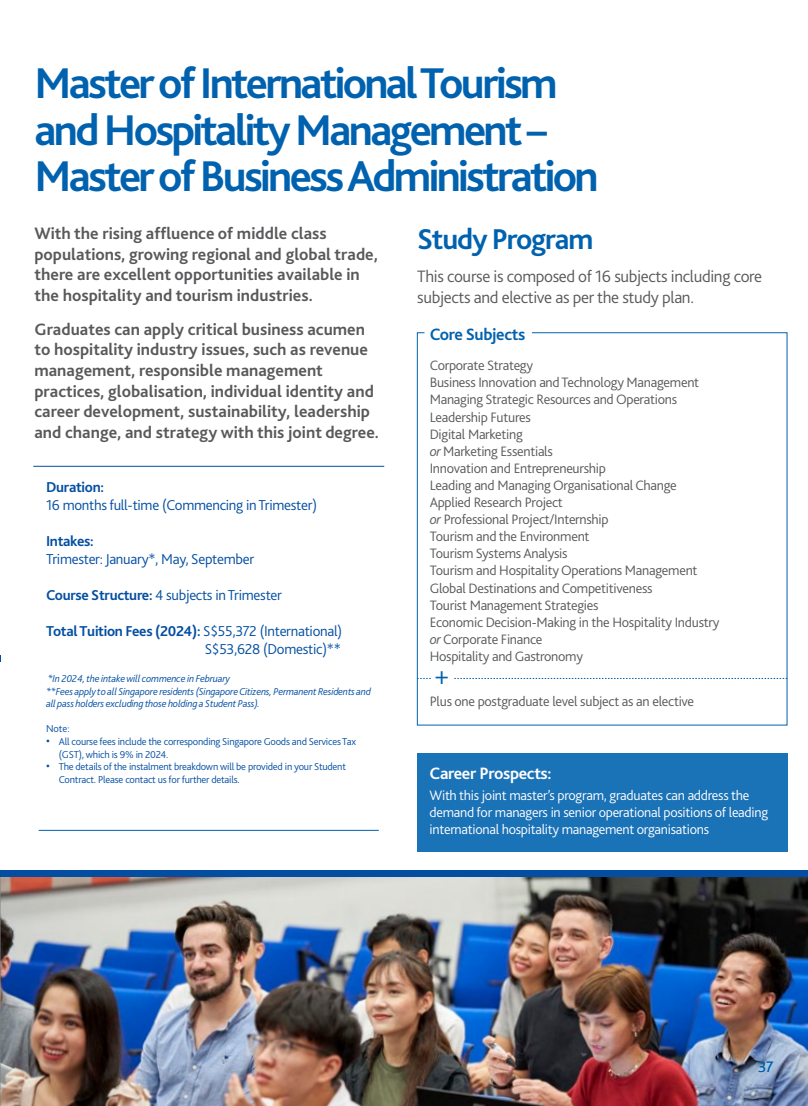
<style>
.page{position:relative;width:808px;height:1106px;background:#fff}
.page>*{position:absolute;margin:0;border:0;box-sizing:border-box;transform-origin:0 0}
.t1{font:700 45px/46.5px "Bliss 2";letter-spacing:-.06em;color:#0062af}
.t2{font:700 30px "Bliss 2";letter-spacing:-.04em;color:#0062af}
.t3{font:300 25.5px "Bliss 2";color:#0062af}
.t4{font:700 17.25px/20.7px "Bliss 2";color:#58595b}
.t5{font:300 17.25px/20.7px "Bliss 2";letter-spacing:-.02em;color:#58595b}
.t6{font:700 17.25px "Bliss 2";letter-spacing:-.02em;color:#fff}
.t7{font:700 17.25px "Bliss 2";letter-spacing:-.02em;color:#0062af}
.t8{font:300 15.75px "Bliss 2";color:#0072bc}
.t9{font:300 15px/18px "Bliss 2";letter-spacing:-.02em;color:#034ea2;text-align:right}
.t10{font:700 15px "Bliss 2";letter-spacing:-.02em;color:#034ea2}
.t11{font:300 14.25px/17.1px "Bliss 2";letter-spacing:-.02em;color:#58595b}
.t12{font:300 14.25px/17.1px "Bliss 2";letter-spacing:-.02em;color:#fff}
.t13{font:300 10.5px/12.6px "Bliss 2";letter-spacing:-.02em;color:#034ea2}
.t14{font:italic 300 10.5px/12.6px "Bliss 2";letter-spacing:-.02em;color:#034ea2}
.s1{font-style:italic}
.s2{font-weight:700}
.s3{font-size:12.75px}
</style>
<div class="page">
<img style="left:0;top:877px;width:808px;height:229px">
<hr style="left:33px;top:466px;width:351px;height:1px;background:#034ea2">
<svg style="left:431px;top:332px;width:356px;height:393px"></svg>
<svg style="left:417px;top:332px;width:14px;height:393px"></svg>
<svg style="left:454px;top:678px;width:333px;height:1px"></svg>
<div style="left:417px;top:753px;width:370px;height:98px;background:#1a72b7"></div>
<hr style="left:39px;top:830px;width:340px;height:1px;background:#0062af">
<div style="left:0;top:870px;width:808px;height:7px;background:#034ea2"></div>
<h1 class="t1" style="left:34px;top:60px;width:566px">Master of International Tourism and Hospitality Management –<br>Master of Business Administration</h1>
<p class="t4" style="left:34px;top:223px;width:345px">With the rising affluence of middle class populations, growing regional and global trade, there are excellent opportunities available in the hospitality and tourism industries.</p>
<p class="t4" style="left:34px;top:318px;width:346px">Graduates can apply critical business acumen to hospitality industry issues, such as revenue management, responsible management practices, globalisation, individual identity and career development, sustainability, leadership and change, and strategy with this joint degree.</p>
<p class="t7" style="left:430px;top:324px;width:97px">Core Subjects</p>
<h2 class="t2" style="left:417px;top:220px;width:178px">Study Program</h2>
<p class="t5" style="left:417px;top:266px;width:347px">This course is composed of 16 subjects including core subjects and elective as per the study plan.</p>
<p class="t11" style="left:430px;top:357px;width:291px">Corporate Strategy<br>Business Innovation and Technology Management Managing Strategic Resources and Operations Leadership Futures<br>Digital Marketing<br><span class="s1">or</span> Marketing Essentials<br>Innovation and Entrepreneurship<br>Leading and Managing Organisational Change Applied Research Project<br><span class="s1">or</span> Professional Project/Internship<br>Tourism and the Environment<br>Tourism Systems Analysis<br>Tourism and Hospitality Operations Management Global Destinations and Competitiveness<br>Tourist Management Strategies<br>Economic Decision-Making in the Hospitality Industry <span class="s1">or</span> Corporate Finance<br>Hospitality and Gastronomy</p>
<p class="t11" style="left:430px;top:692px;width:266px">Plus one postgraduate level subject as an elective</p>
<p class="t10" style="left:46px;top:478px;width:60px">Duration:</p>
<p class="t9" style="left:46px;top:496px;width:272px">16 months full-time (Commencing in Trimester)</p>
<p class="t10" style="left:46px;top:532px;width:49px">Intakes:</p>
<p class="t9" style="left:46px;top:550px;width:210px">Trimester: January*, May, September</p>
<p class="t9" style="left:46px;top:586px;width:237px"><span class="s2">Course Structure:</span> 4 subjects in Trimester</p>
<p class="t9" style="left:46px;top:622px;width:297px"><span class="s2">Total Tuition Fees (2024):</span> S$55,372 (International)<br>S$53,628 (Domestic)**</p>
<p class="t14" style="left:46px;top:672px;width:326px">*In 2024, the intake will commence in February<br>**Fees apply to all Singapore residents (Singapore Citizens, Permanent Residents and all pass holders excluding those holding a Student Pass).</p>
<p class="t13" style="left:46px;top:722px;width:25px">Note:</p>
<p class="t13" style="left:59px;top:735px;width:299px;text-indent:-13px"><span class="s3">•</span> All course fees include the corresponding Singapore Goods and Services Tax (GST), which is 9% in 2024.</p>
<p class="t13" style="left:59px;top:760px;width:289px;text-indent:-13px"><span class="s3">•</span> The details of the instalment breakdown will be provided in your Student<br>Contract. Please contact us for further details.</p>
<h3 class="t3" style="left:435px;top:659px;width:15px">+</h3>
<p class="t6" style="left:429px;top:762px;width:124px">Career Prospects:</p>
<p class="t12" style="left:429px;top:786px;width:340px">With this joint master’s program, graduates can address the demand for managers in senior operational positions of leading international hospitality management organisations</p>
<p class="t8" style="left:758px;top:1057px;width:17px">37</p>
</div>
